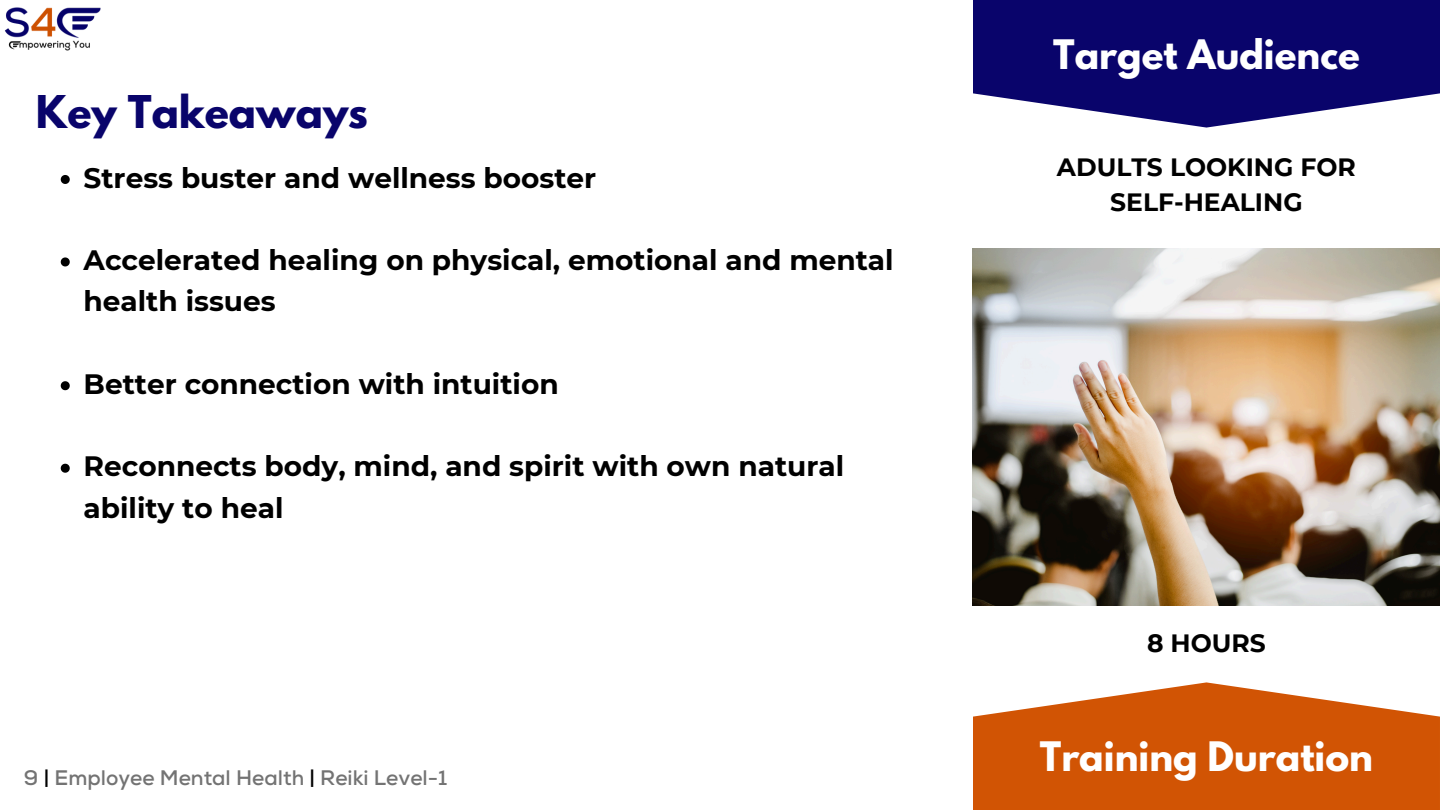
<style>
.page{position:relative;width:1440px;height:810px;background:#fff}
.page>*{position:absolute;margin:0;border:0;box-sizing:border-box;transform-origin:0 0}
.t1{font:700 40px "League Spartan";color:#09046b}
.t2{font:700 36px "League Spartan";color:#fff}
.t3{font:700 28px/41.2px "Montserrat";color:#000}
.t4{font:700 25px/34.5px "Montserrat";color:#000;text-align:center}
.t5{font:700 21px "Nexa";color:#737373}
.s1{color:#000}
</style>
<div class="page">
<img style="left:973px;top:248px;width:467px;height:357px">
<svg style="left:973px;top:682px;width:467px;height:128px;background:#d76b26"></svg>
<svg style="left:973px;top:0;width:467px;height:128px;background:#2a267f"></svg>
<svg style="left:61px;top:175px;width:9px;height:9px"></svg>
<svg style="left:61px;top:257px;width:9px;height:9px"></svg>
<svg style="left:61px;top:381px;width:9px;height:9px"></svg>
<svg style="left:61px;top:464px;width:9px;height:9px"></svg>
<img style="left:5px;top:7px;width:96px;height:44px">
<p class="t1" style="left:36px;top:92px;width:334px">Key Takeaways</p>
<p class="t3" style="left:84px;top:157px;width:514px">Stress buster and wellness booster</p>
<h1 class="t3" style="left:84px;top:240px;width:812px">Accelerated healing on physical, emotional and mental health issues</h1>
<h3 class="t3" style="left:84px;top:363px;width:477px">Better connection with intuition</h3>
<p class="t3" style="left:84px;top:446px;width:762px">Reconnects body, mind, and spirit with own natural ability to heal</p>
<h1 class="t5" style="left:24px;top:766px;width:425px">9 <span class="s1">|</span> Employee Mental Health <span class="s1">|</span> Reiki Level-1</h1>
<p class="t2" style="left:1053px;top:36px;width:308px">Target Audience</p>
<p class="t4" style="left:1057px;top:150px;width:301px">ADULTS LOOKING FOR<br>SELF-HEALING</p>
<h1 class="t4" style="left:1147px;top:626px;width:120px">8 HOURS</h1>
<p class="t2" style="left:1040px;top:739px;width:335px">Training Duration</p>
</div>
